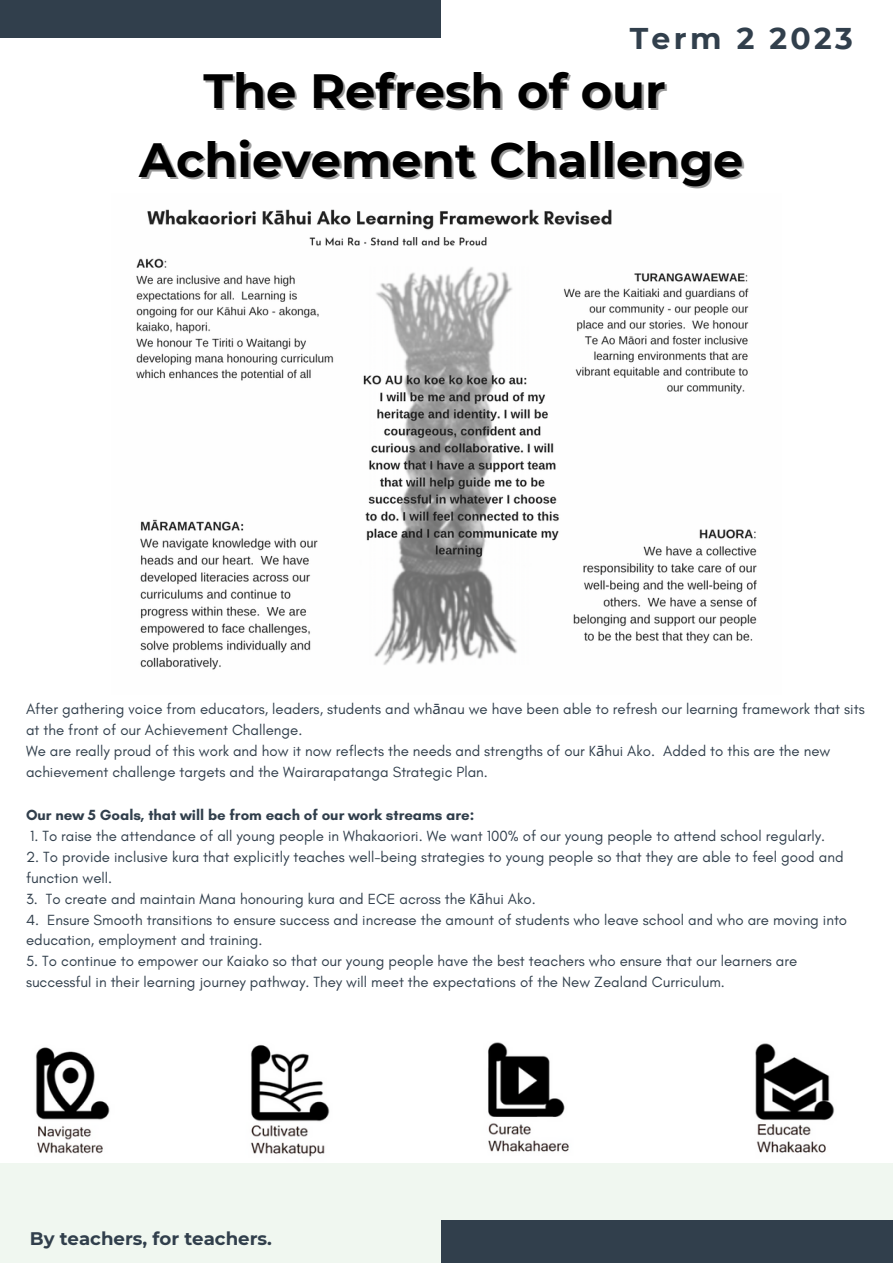
<style>
.page{position:relative;width:893px;height:1264px;background:#fff}
.page>*{position:absolute;margin:0;border:0;box-sizing:border-box;transform-origin:0 0}
.t1{font:700 48px "Montserrat";color:#000}
.t2{font:700 30px "Montserrat";letter-spacing:.11em;color:#313f4c}
.t3{font:700 18.15px "Montserrat";color:#313f4c}
.t4{font:15px/20.9px "Glacial Indifference";color:#313f4c}
.t5{font:700 15px "Glacial Indifference";color:#313f4c}
.s1{font-family:"Noto Sans"}
</style>
<div class="page">
<div style="left:0;top:1162px;width:892px;height:100px;background:#f0f7f0"></div>
<div style="left:440px;top:1220px;width:452px;height:42px;background:#313f4c"></div>
<div style="left:0;top:0;width:440px;height:38px;background:#313f4c"></div>
<img style="left:36px;top:1047px;width:74px;height:107px">
<img style="left:251px;top:1044px;width:79px;height:113px">
<img style="left:488px;top:1042px;width:81px;height:110px">
<img style="left:755px;top:1043px;width:80px;height:110px">
<img style="left:136px;top:209px;width:621px;height:461px">
<p class="t2" style="left:629px;top:20px;width:225px">Term 2 2023</p>
<p class="t1" style="left:203px;top:62px;width:464px">The Refresh of our</p>
<p class="t1" style="left:139px;top:130px;width:605px">Achievement Challenge</p>
<p class="t4" style="left:26px;top:698px;width:840px">After gathering voice from educators, leaders, students and wh<span class="s1">ā</span>nau we have been able to refresh our learning framework that sits at the front of our Achievement Challenge.</p>
<p class="t4" style="left:26px;top:740px;width:805px">We are really proud of this work and how it now reflects the needs and strengths of our K<span class="s1">ā</span>hui Ako. Added to this are the new achievement challenge targets and the Wairarapatanga Strategic Plan.</p>
<p class="t5" style="left:26px;top:806px;width:449px">Our new 5 Goals, that will be from each of our work streams are:</p>
<p class="t4" style="left:30px;top:825px;width:796px">1. To raise the attendance of all young people in Whakaoriori. We want 100% of our young people to attend school regularly.</p>
<p class="t4" style="left:26px;top:846px;width:819px">2. To provide inclusive kura that explicitly teaches well-being strategies to young people so that they are able to feel good and function well.</p>
<p class="t4" style="left:26px;top:888px;width:511px">3. To create and maintain Mana honouring kura and ECE across the K<span class="s1">ā</span>hui Ako.</p>
<p class="t4" style="left:26px;top:908px;width:822px">4. Ensure Smooth transitions to ensure success and increase the amount of students who leave school and who are moving into education, employment and training.</p>
<p class="t4" style="left:26px;top:950px;width:772px">5. To continue to empower our Kaiako so that our young people have the best teachers who ensure that our learners are successful in their learning journey pathway. They will meet the expectations of the New Zealand Curriculum.</p>
<p class="t3" style="left:30px;top:1227px;width:243px">By teachers, for teachers.</p>
</div>
